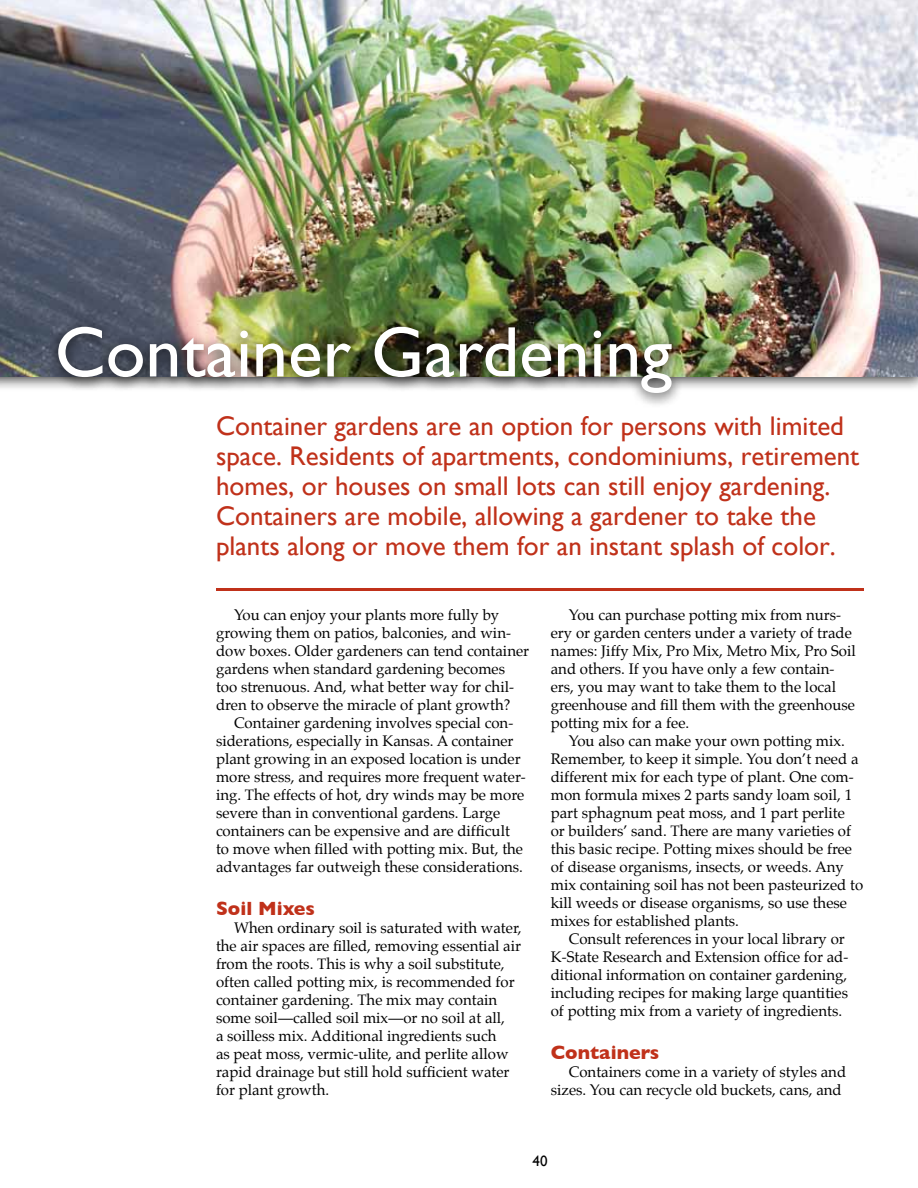
<style>
.page{position:relative;width:918px;height:1188px;background:#fff}
.page>*{position:absolute;margin:0;border:0;box-sizing:border-box;transform-origin:0 0}
.t1{font:72px "Gill Sans";color:#fff}
.t2{font:27px/30px "Gill Sans";color:#c0311a}
.t3{font:700 19.5px "Gill Sans";color:#c0311a}
.t4{font:15px/18px "Palatino";color:#000}
.t5{font:15px "Gill Sans";color:#000}
</style>
<div class="page">
<img style="left:0;top:0;width:918px;height:376px">
<div style="left:46px;top:318px;width:637px;height:90px;background:#000;opacity:.75"></div>
<hr style="left:216px;top:588px;width:648px;height:3px;background:#c0311a">
<h1 class="t1" style="left:55px;top:310px;width:619px">Container Gardening</h1>
<p class="t2" style="left:216px;top:411px;width:645px">Container gardens are an option for persons with limited space. Residents of apartments, condominiums, retirement homes, or houses on small lots can still enjoy gardening.<br>Containers are mobile, allowing a gardener to take the plants along or move them for an instant splash of color.</p>
<p class="t4" style="left:216px;top:607px;width:315px;text-indent:18px">You can enjoy your plants more fully by growing them on patios, balconies, and win&shy;dow boxes. Older gardeners can tend container gardens when standard gardening becomes too strenuous. And, what better way for chil&shy;dren to observe the miracle of plant growth?</p>
<p class="t4" style="left:216px;top:715px;width:311px;text-indent:18px">Container gardening involves special con&shy;siderations, especially in Kansas. A container plant growing in an exposed location is under more stress, and requires more frequent water&shy;ing. The effects of hot, dry winds may be more severe than in conventional gardens. Large containers can be expensive and are difficult to move when filled with potting mix. But, the advantages far outweigh these considerations.</p>
<h3 class="t3" style="left:216px;top:897px;width:101px">Soil Mixes</h3>
<p class="t4" style="left:216px;top:920px;width:307px;text-indent:18px">When ordinary soil is saturated with water, the air spaces are filled, removing essential air from the roots. This is why a soil substitute, often called potting mix, is recommended for container gardening. The mix may contain some soil—called soil mix—or no soil at all,<br>a soilless mix. Additional ingredients such<br>as peat moss, vermic-ulite, and perlite allow rapid drainage but still hold sufficient water for plant growth.</p>
<p class="t4" style="left:551px;top:607px;width:307px;text-indent:18px">You can purchase potting mix from nurs&shy;ery or garden centers under a variety of trade names: Jiffy Mix, Pro Mix, Metro Mix, Pro Soil and others. If you have only a few contain&shy;ers, you may want to take them to the local greenhouse and fill them with the greenhouse potting mix for a fee.</p>
<p class="t4" style="left:551px;top:733px;width:314px;text-indent:18px">You also can make your own potting mix.<br>Remember, to keep it simple. You don’t need a different mix for each type of plant. One com&shy;mon formula mixes 2 parts sandy loam soil, 1 part sphagnum peat moss, and 1 part perlite<br>or builders’ sand. There are many varieties of this basic recipe. Potting mixes should be free of disease organisms, insects, or weeds. Any mix containing soil has not been pasteurized to kill weeds or disease organisms, so use these mixes for established plants.</p>
<p class="t4" style="left:551px;top:931px;width:299px;text-indent:18px">Consult references in your local library or K-State Research and Extension office for ad&shy;ditional information on container gardening, including recipes for making large quantities of potting mix from a variety of ingredients.</p>
<h3 class="t3" style="left:551px;top:1041px;width:110px">Containers</h3>
<p class="t4" style="left:551px;top:1064px;width:297px;text-align:right">Containers come in a variety of styles and sizes. You can recycle old buckets, cans, and</p>
<p class="t5" style="left:532px;top:1152px;width:16px">40</p>
</div>
